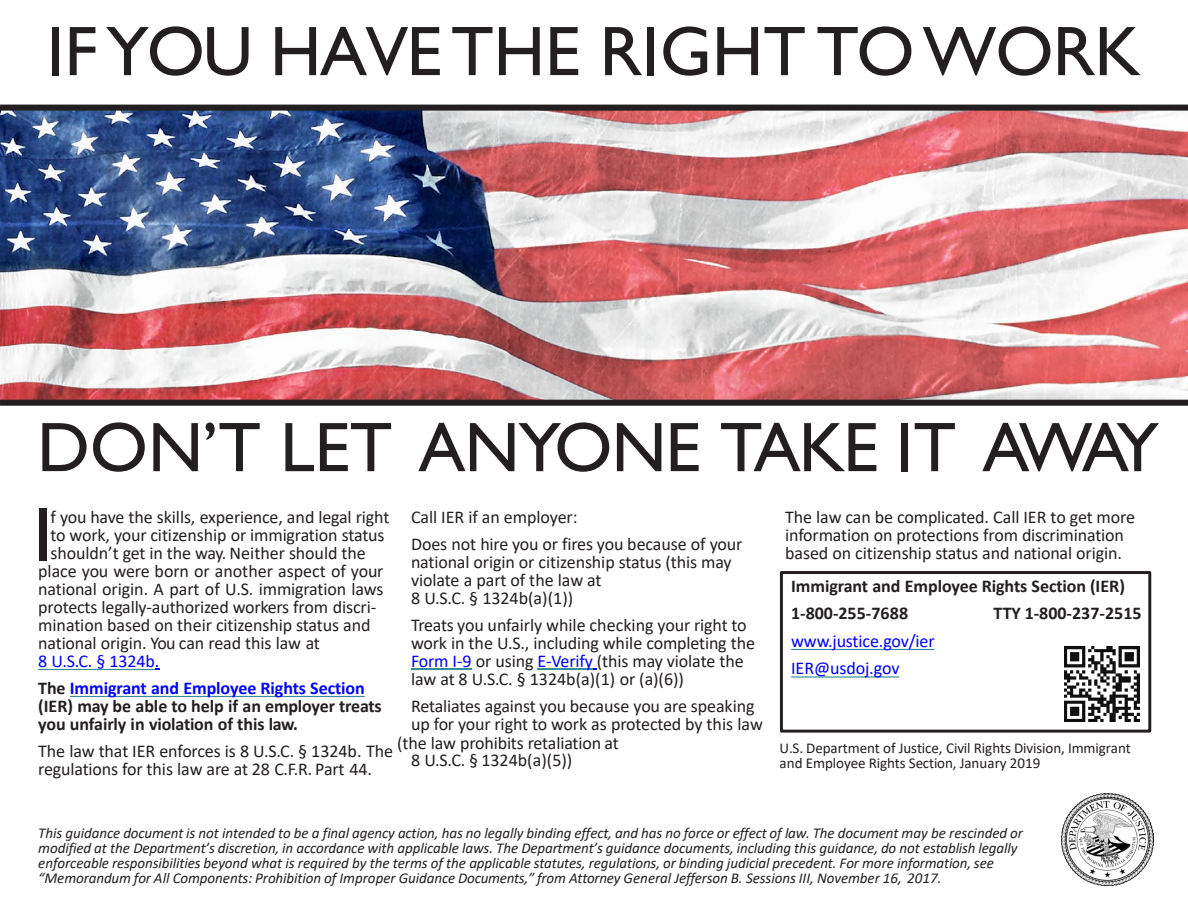
<style>
.page{position:relative;width:1188px;height:918px;background:#fff}
.page>*{position:absolute;margin:0;border:0;box-sizing:border-box;transform-origin:0 0}
.t1{font:76.5px "Gill Sans";color:#231f20}
.t2{font:70.5px "Gill Sans";letter-spacing:-.01em;color:#231f20}
.t3{font:18px/18px "Calibri";letter-spacing:-.01em;color:#231f20}
.t4{font:700 18px/18px "Calibri";letter-spacing:-.005em;color:#231f20}
.t5{font:700 18px/27px "Calibri";letter-spacing:-.005em;color:#00f}
.t6{font:18px/27.6px "Calibri";letter-spacing:-.01em;color:#00f}
.t7{font:italic 15px/15px "Calibri";letter-spacing:-.005em;color:#231f20}
.t8{font:15px/15px "Calibri";letter-spacing:-.005em;color:#231f20}
.s1{color:#00f}
.s2{font-weight:400}
.s3{color:#231f20}
</style>
<div class="page">
<img style="left:0;top:111px;width:1188px;height:289px">
<svg style="left:791px;top:676px;width:108px;height:2px"></svg>
<svg style="left:791px;top:649px;width:143px;height:1px"></svg>
<div style="left:780px;top:571px;width:371px;height:162px;border:3px solid #231f20"></div>
<svg style="left:70px;top:696px;width:295px;height:1px"></svg>
<svg style="left:38px;top:669px;width:121px;height:1px"></svg>
<div style="left:0;top:400px;width:1188px;height:6px;background:#231f20"></div>
<div style="left:0;top:105px;width:1188px;height:6px;background:#231f20"></div>
<hr style="left:411px;top:669px;width:61px;height:1px;background:#368ba0">
<hr style="left:538px;top:669px;width:55px;height:1px;background:#368ba0">
<img style="left:1064px;top:646px;width:76px;height:76px">
<img style="left:1061px;top:793px;width:93px;height:93px">
<h2 class="t2" style="left:47px;top:10px;width:1095px">IFYOU HAVETHE RIGHTTOWORK</h2>
<h2 class="t2" style="left:37px;top:406px;width:1123px">DON’T LET ANYONE TAKE IT AWAY</h2>
<h1 class="t1" style="left:33px;top:490px;width:21px">I</h1>
<p class="t3" style="left:51px;top:507px;width:341px">f you have the skills, experience, and legal right</p>
<p class="t3" style="left:411px;top:502px;width:333px;line-height:27.3px">Call IER if an employer:<br>Does not hire you or fires you because of your</p>
<p class="t3" style="left:411px;top:552px;width:322px">national origin or citizenship status (this may violate a part of the law at<br>8 U.S.C. § 1324b(a)(1))</p>
<p class="t3" style="left:411px;top:615px;width:346px">Treats you unfairly while checking your right to work in the U.S., including while completing the <span class="s1">Form I-9</span> or using <span class="s1">E-Verify</span> (this may violate the law at 8 U.S.C. § 1324b(a)(1) or (a)(6))</p>
<p class="t3" style="left:411px;top:696px;width:353px">Retaliates against you because you are speaking up for your right to work as protected by this law</p>
<p class="t3" style="left:411px;top:750px;width:163px">8 U.S.C. § 1324b(a)(5))</p>
<p class="t3" style="left:785px;top:507px;width:351px">The law can be complicated. Call IER to get more information on protections from discrimination based on citizenship status and national origin.</p>
<p class="t4" style="left:791px;top:572px;width:335px;line-height:27.6px">Immigrant and Employee Rights Section (IER)<br>1-800-255-7688</p>
<p class="t3" style="left:51px;top:525px;width:336px">to work, your citizenship or immigration status</p>
<p class="t3" style="left:51px;top:543px;width:317px">shouldn’t get in the way. Neither should the</p>
<p class="t3" style="left:38px;top:561px;width:347px">place you were born or another aspect of your</p>
<p class="t3" style="left:38px;top:579px;width:347px">national origin. A part of U.S. immigration laws</p>
<p class="t3" style="left:38px;top:597px;width:340px">protects legally-authorized workers from discri-</p>
<p class="t3" style="left:38px;top:615px;width:334px">mination based on their citizenship status and</p>
<p class="t3" style="left:38px;top:633px;width:283px">national origin. You can read this law at</p>
<p class="t5" style="left:38px;top:647px;width:328px"><span class="s2">8 U.S.C. § 1324b.<br></span><span class="s3">The</span> Immigrant and Employee Rights Section</p>
<p class="t4" style="left:38px;top:697px;width:345px">(IER) may be able to help if an employer treats you unfairly in violation of this law.</p>
<p class="t4" style="left:994px;top:604px;width:150px">TTY 1-800-237-2515</p>
<p class="t6" style="left:791px;top:627px;width:145px">www.justice.gov/ier<br>IER@usdoj.gov</p>
<p class="t3" style="left:397px;top:734px;width:223px">(the law prohibits retaliation at</p>
<p class="t8" style="left:780px;top:740px;width:353px">U.S. Department of Justice, Civil Rights Division, Immigrant and Employee Rights Section, January 2019</p>
<p class="t3" style="left:38px;top:741px;width:356px">The law that IER enforces is 8 U.S.C. § 1324b. The regulations for this law are at 28 C.F.R. Part 44.</p>
<p class="t7" style="left:38px;top:825px;width:986px">This guidance document is not intended to be a final agency action, has no legally binding effect, and has no force or effect of law. The document may be rescinded or modified at the Department’s discretion, in accordance with applicable laws. The Department’s guidance documents, including this guidance, do not establish legally enforceable responsibilities beyond what is required by the terms of the applicable statutes, regulations, or binding judicial precedent. For more information, see “Memorandum for All Components: Prohibition of Improper Guidance Documents,” from Attorney General Jefferson B. Sessions III, November 16, 2017.</p>
</div>
